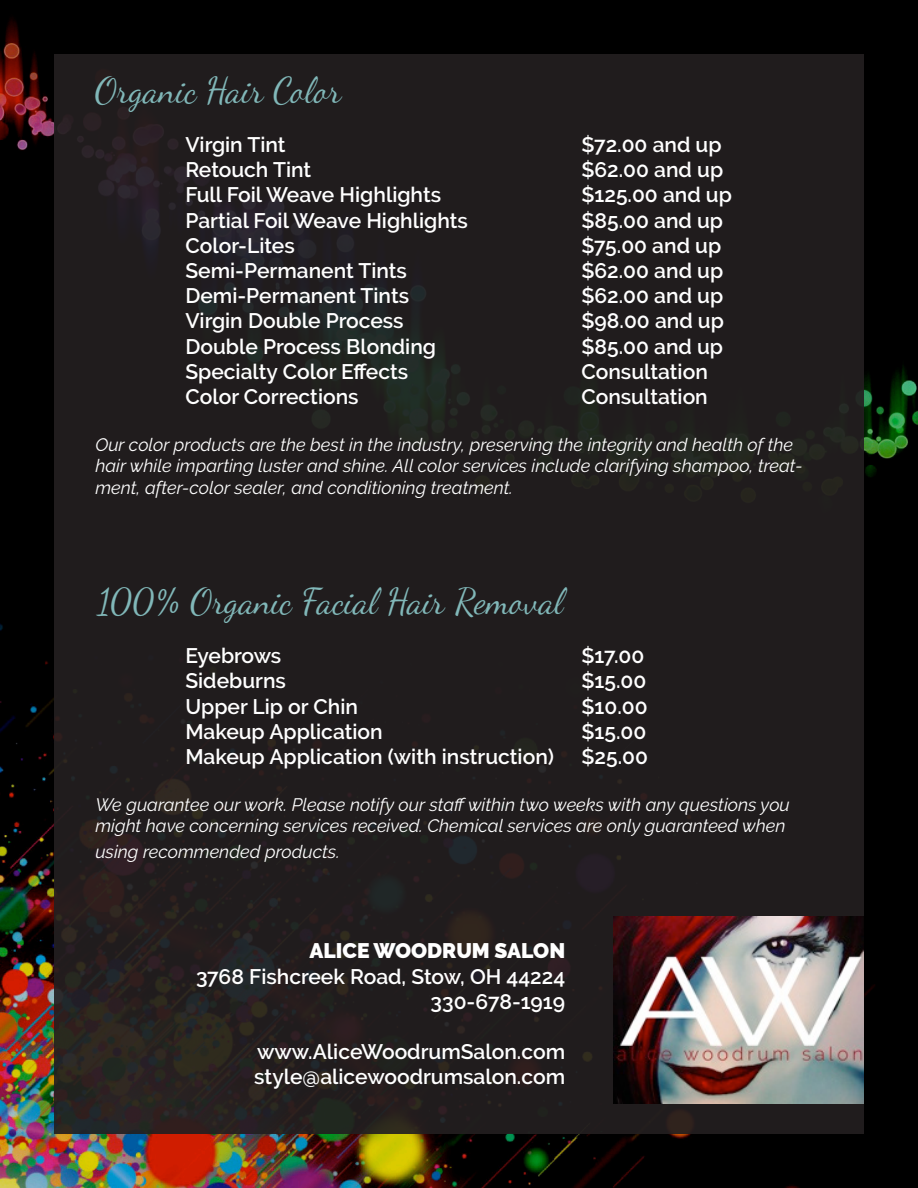
<style>
.page{position:relative;width:918px;height:1188px;background:#fff}
.page>*{position:absolute;margin:0;border:0;box-sizing:border-box;transform-origin:0 0}
.t1{font:36px "Dancing Script OT";color:#81b8b9}
.t2{font:600 21px "Raleway";color:#fff}
.t3{font:900 21px "Raleway";color:#fff}
.t4{font:600 21px "Raleway";letter-spacing:-.02em;color:#fff}
.t5{font:italic 18px/21.6px "Raleway";color:#fff}
</style>
<div class="page">
<img style="left:0;top:573px;width:918px;height:615px">
<img style="left:0;top:0;width:918px;height:573px">
<div style="left:55px;top:55px;width:808px;height:1078px;background:#231f20"></div>
<img style="left:614px;top:917px;width:250px;height:187px">
<p class="t1" style="left:95px;top:68px;width:250px">Organic Hair Color</p>
<p class="t2" style="left:185px;top:132px;width:102px">Virgin Tint</p>
<p class="t2" style="left:581px;top:132px;width:142px">$72.00 and up</p>
<p class="t2" style="left:185px;top:158px;width:127px">Retouch Tint</p>
<p class="t2" style="left:581px;top:158px;width:143px">$62.00 and up</p>
<p class="t2" style="left:185px;top:183px;width:257px">Full Foil Weave Highlights</p>
<p class="t2" style="left:581px;top:183px;width:152px">$125.00 and up</p>
<p class="t2" style="left:185px;top:208px;width:284px">Partial Foil Weave Highlights</p>
<p class="t2" style="left:581px;top:208px;width:143px">$85.00 and up</p>
<p class="t2" style="left:185px;top:233px;width:111px">Color-Lites</p>
<p class="t2" style="left:581px;top:233px;width:141px">$75.00 and up</p>
<p class="t2" style="left:185px;top:258px;width:223px">Semi-Permanent Tints</p>
<p class="t2" style="left:581px;top:258px;width:143px">$62.00 and up</p>
<p class="t2" style="left:185px;top:284px;width:225px">Demi-Permanent Tints</p>
<p class="t2" style="left:581px;top:284px;width:143px">$62.00 and up</p>
<p class="t2" style="left:185px;top:309px;width:220px">Virgin Double Process</p>
<p class="t2" style="left:581px;top:309px;width:144px">$98.00 and up</p>
<p class="t2" style="left:185px;top:334px;width:252px">Double Process Blonding</p>
<p class="t2" style="left:581px;top:334px;width:143px">$85.00 and up</p>
<p class="t2" style="left:185px;top:359px;width:224px">Specialty Color Effects</p>
<p class="t2" style="left:581px;top:359px;width:128px">Consultation</p>
<p class="t2" style="left:185px;top:384px;width:175px">Color Corrections</p>
<p class="t2" style="left:581px;top:384px;width:128px">Consultation</p>
<p class="t5" style="left:95px;top:434px;width:709px">Our color products are the best in the industry, preserving the integrity and health of the hair while imparting luster and shine. All color services include clarifying shampoo, treat&shy;ment, after-color sealer, and conditioning treatment.</p>
<p class="t1" style="left:95px;top:580px;width:470px">100% Organic Facial Hair Removal</p>
<p class="t4" style="left:185px;top:644px;width:97px">Eyebrows</p>
<p class="t2" style="left:581px;top:644px;width:64px">$17.00</p>
<p class="t2" style="left:185px;top:669px;width:102px">Sideburns</p>
<p class="t2" style="left:581px;top:669px;width:66px">$15.00</p>
<p class="t2" style="left:185px;top:694px;width:174px">Upper Lip or Chin</p>
<p class="t2" style="left:581px;top:694px;width:68px">$10.00</p>
<p class="t2" style="left:185px;top:719px;width:199px">Makeup Application</p>
<p class="t2" style="left:581px;top:719px;width:66px">$15.00</p>
<p class="t2" style="left:185px;top:744px;width:370px">Makeup Application (with instruction)</p>
<p class="t2" style="left:581px;top:744px;width:68px">$25.00</p>
<p class="t5" style="left:95px;top:794px;width:696px">We guarantee our work. Please notify our staff within two weeks with any questions you might have concerning services received. Chemical services are only guaranteed when</p>
<p class="t5" style="left:95px;top:840px;width:246px">using recommended products.</p>
<p class="t3" style="left:310px;top:939px;width:257px">ALICE WOODRUM SALON</p>
<p class="t2" style="left:196px;top:964px;width:371px">3768 Fishcreek Road, Stow, OH 44224</p>
<p class="t2" style="left:431px;top:989px;width:136px">330-678-1919</p>
<p class="t2" style="left:257px;top:1040px;width:310px">www.AliceWoodrumSalon.com</p>
<p class="t2" style="left:254px;top:1065px;width:312px">style@alicewoodrumsalon.com</p>
</div>
